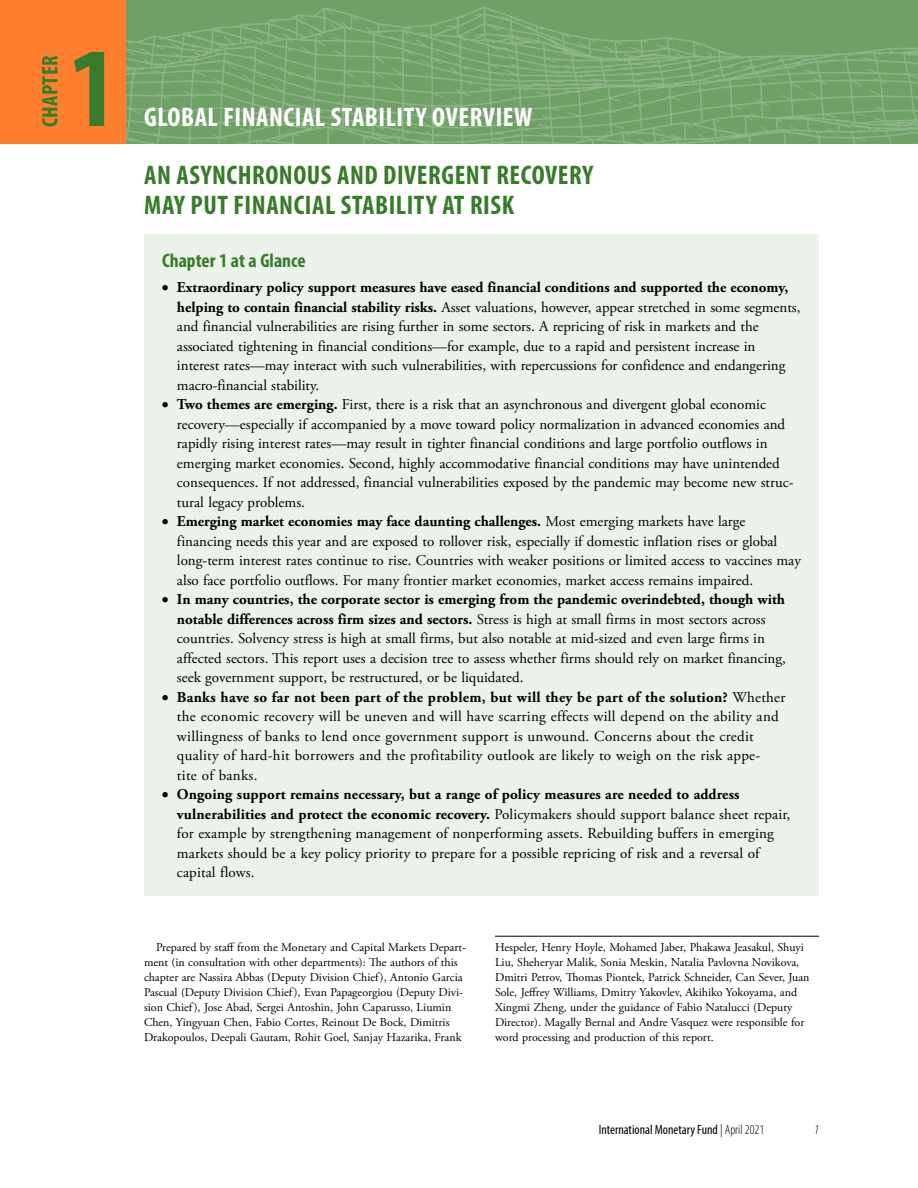
<style>
.page{position:relative;width:918px;height:1188px;background:#fff}
.page>*{position:absolute;margin:0;border:0;box-sizing:border-box;transform-origin:0 0}
.t1{font:700 condensed 114px "Myriad Pro";color:#387c2b}
.t2{font:700 condensed 27px/30px "Myriad Pro";letter-spacing:.02em;color:#387c2b}
.t3{font:700 condensed 27px "Myriad Pro";letter-spacing:.02em;color:#fff}
.t4{font:700 condensed 22.5px "Myriad Pro";letter-spacing:.02em;color:#387c2b}
.t5{font:700 condensed 19.5px "Myriad Pro";color:#387c2b}
.t6{font:15px/19.5px "Adobe Garamond Pro";color:#000}
.t7{font:15px/19.5px "Adobe Garamond Pro";letter-spacing:.02em;color:#000}
.t8{font:condensed 13.5px "Myriad Pro";color:#000}
.t9{font:italic 300 condensed 13.5px "Myriad Pro";color:#000}
.t10{font:12px/15px "Adobe Garamond Pro";color:#000}
.s1{font-weight:700}
.s2{font-weight:300}
</style>
<div class="page">
<div style="left:0;top:0;width:126px;height:144px;background:#ff7f30"></div>
<img style="left:126px;top:0;width:792px;height:144px">
<div style="left:144px;top:234px;width:675px;height:661px;background:#ebf2ea"></div>
<hr style="left:495px;top:936px;width:324px;height:1px;background:#000">
<h3 class="t4" style="left:36px;top:127px;width:74px;rotate:-90deg">CHAPTER</h3>
<h1 class="t1" style="left:69px;top:17px;width:50px">1</h1>
<h2 class="t3" style="left:144px;top:100px;width:390px">GLOBAL FINANCIAL STABILITY OVERVIEW</h2>
<h2 class="t2" style="left:144px;top:160px;width:450px">AN ASYNCHRONOUS AND DIVERGENT RECOVERY<br>MAY PUT FINANCIAL STABILITY AT RISK</h2>
<h3 class="t5" style="left:162px;top:248px;width:145px">Chapter 1 at a Glance</h3>
<p class="t6" style="left:177px;top:278px;width:625px;text-indent:-15px">• <span class="s1">Extraordinary policy support measures have eased financial conditions and supported the economy, helping to contain financial stability risks.</span> Asset valuations, however, appear stretched in some segments, and financial vulnerabilities are rising further in some sectors. A repricing of risk in markets and the associated tightening in financial conditions—for example, due to a rapid and persistent increase in interest rates—may interact with such vulnerabilities, with repercussions for confidence and endangering macro-financial stability.</p>
<p class="t6" style="left:177px;top:395px;width:618px;text-indent:-15px">• <span class="s1">Two themes are emerging.</span> First, there is a risk that an asynchronous and divergent global economic recovery—especially if accompanied by a move toward policy normalization in advanced economies and rapidly rising interest rates—may result in tighter financial conditions and large portfolio outflows in emerging market economies. Second, highly accommodative financial conditions may have unintended consequences. If not addressed, financial vulnerabilities exposed by the pandemic may become new struc&shy;tural legacy problems.</p>
<p class="t6" style="left:177px;top:512px;width:625px;text-indent:-15px">• <span class="s1">Emerging market economies may face daunting challenges.</span> Most emerging markets have large financing needs this year and are exposed to rollover risk, especially if domestic inflation rises or global long-term interest rates continue to rise. Countries with weaker positions or limited access to vaccines may also face portfolio outflows. For many frontier market economies, market access remains impaired.</p>
<p class="t6" style="left:177px;top:590px;width:610px;text-indent:-15px">• <span class="s1">In many countries, the corporate sector is emerging from the pandemic overindebted, though with notable differences across firm sizes and sectors.</span> Stress is high at small firms in most sectors across countries. Solvency stress is high at small firms, but also notable at mid-sized and even large firms in affected sectors. This report uses a decision tree to assess whether firms should rely on market financing, seek government support, be restructured, or be liquidated.</p>
<p class="t7" style="left:177px;top:688px;width:610px;text-indent:-15px">• <span class="s1">Banks have so far not been part of the problem, but will they be part of the solution?</span> Whether the economic recovery will be uneven and will have scarring effects will depend on the ability and willingness of banks to lend once government support is unwound. Concerns about the credit quality of hard-hit borrowers and the profitability outlook are likely to weigh on the risk appe-<br>tite of banks.</p>
<p class="t6" style="left:177px;top:785px;width:615px;text-indent:-15px">• <span class="s1">Ongoing support remains necessary, but a range of policy measures are needed to address vulnerabilities and protect the economic recovery.</span> Policymakers should support balance sheet repair, for example by strengthening management of nonperforming assets. Rebuilding buffers in emerging markets should be a key policy priority to prepare for a possible repricing of risk and a reversal of capital flows.</p>
<p class="t10" style="left:144px;top:940px;width:323px;text-indent:12px">Prepared by staff from the Monetary and Capital Markets Depart&shy;ment (in consultation with other departments): The authors of this chapter are Nassira Abbas (Deputy Division Chief), Antonio Garcia Pascual (Deputy Division Chief), Evan Papageorgiou (Deputy Divi&shy;sion Chief), Jose Abad, Sergei Antoshin, John Caparusso, Liumin Chen, Yingyuan Chen, Fabio Cortes, Reinout De Bock, Dimitris Drakopoulos, Deepali Gautam, Rohit Goel, Sanjay Hazarika, Frank</p>
<p class="t10" style="left:495px;top:940px;width:316px">Hespeler, Henry Hoyle, Mohamed Jaber, Phakawa Jeasakul, Shuyi Liu, Sheheryar Malik, Sonia Meskin, Natalia Pavlovna Novikova, Dmitri Petrov, Thomas Piontek, Patrick Schneider, Can Sever, Juan Sole, Jeffrey Williams, Dmitry Yakovlev, Akihiko Yokoyama, and Xingmi Zheng, under the guidance of Fabio Natalucci (Deputy Director). Magally Bernal and Andre Vasquez were responsible for word processing and production of this report.</p>
<p class="t8" style="left:599px;top:1121px;width:167px">International Monetary Fund <span class="s2">| April 2021</span></p>
<p class="t9" style="left:814px;top:1121px;width:6px">1</p>
</div>
